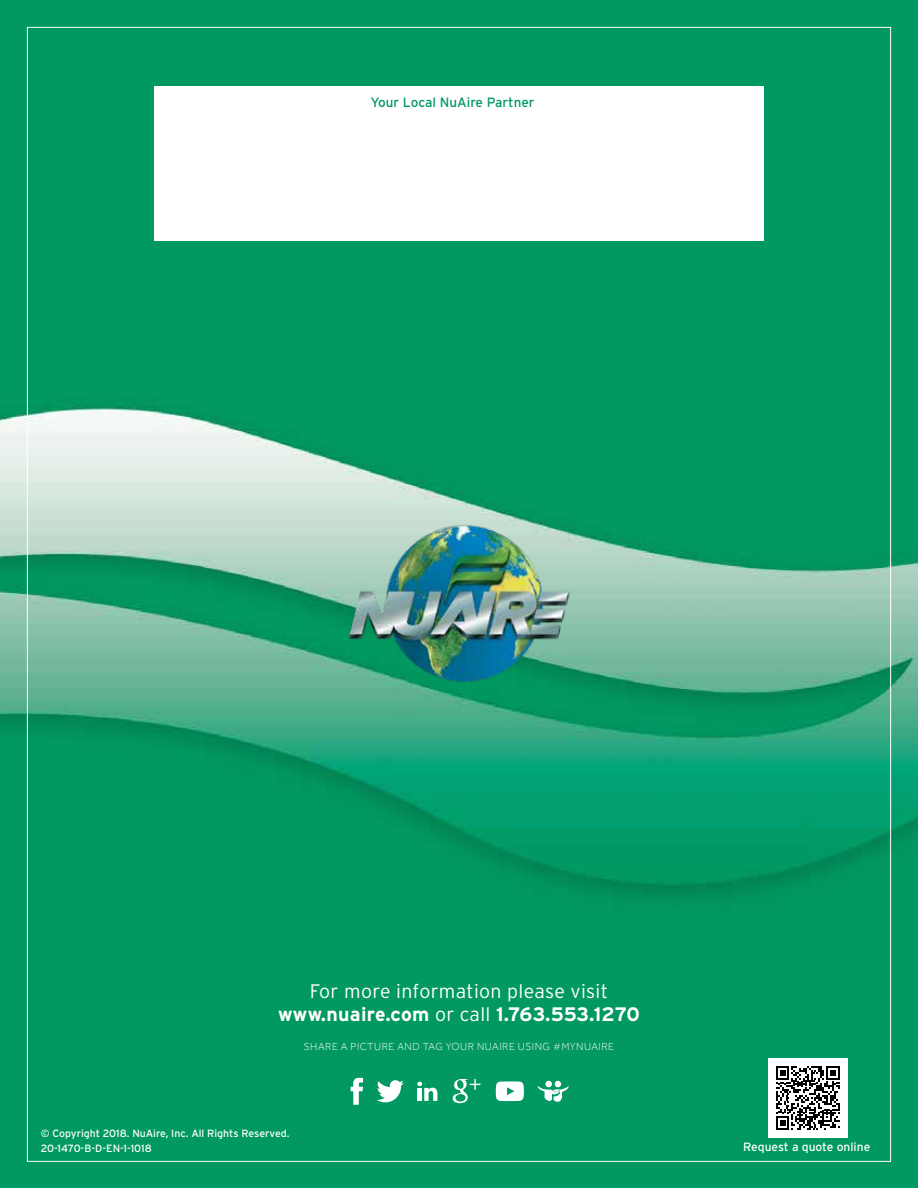
<style>
.page{position:relative;width:918px;height:1188px;background:#fff}
.page>*{position:absolute;margin:0;border:0;box-sizing:border-box;transform-origin:0 0}
.t1{font:300 19.5px/22.5px "Interstate";letter-spacing:.015em;color:#fff;text-align:center}
.t2{font:13.5px "Interstate";color:#009860}
.t3{font:12px "Interstate";color:#fff}
.t4{font:10.5px/15px "Interstate";color:#fff}
.t5{font:300 10.5px "Effra";letter-spacing:.05em;color:#fff}
.s1{font-weight:700}
</style>
<div class="page">
<img style="left:0;top:0;width:918px;height:1188px">
<div style="left:768px;top:1058px;width:79px;height:80px;background:#fff"></div>
<svg style="left:776px;top:1066px;width:64px;height:64px"></svg>
<svg style="left:453px;top:1079px;width:27px;height:25px"></svg>
<svg style="left:351px;top:1078px;width:12px;height:27px"></svg>
<svg style="left:417px;top:1082px;width:20px;height:19px"></svg>
<svg style="left:537px;top:1081px;width:32px;height:21px"></svg>
<svg style="left:377px;top:1080px;width:27px;height:22px"></svg>
<svg style="left:496px;top:1081px;width:28px;height:20px"></svg>
<img style="left:345px;top:520px;width:228px;height:167px">
<div style="left:154px;top:86px;width:610px;height:155px;background:#fff"></div>
<p class="t2" style="left:370px;top:94px;width:166px">Your Local NuAire Partner</p>
<h1 class="t1" style="left:278px;top:980px;width:363px">For more information please visit <span class="s1">www.nuaire.com</span> or call <span class="s1">1.763.553.1270</span></h1>
<p class="t5" style="left:304px;top:1040px;width:312px">SHARE A PICTURE AND TAG YOUR NUAIRE USING #MYNUAIRE</p>
<p class="t4" style="left:41px;top:1126px;width:250px">© Copyright 2018. NuAire, Inc. All Rights Reserved.<br>20-1470-B-D-EN-1-1018</p>
<p class="t3" style="left:743px;top:1140px;width:129px">Request a quote online</p>
</div>
